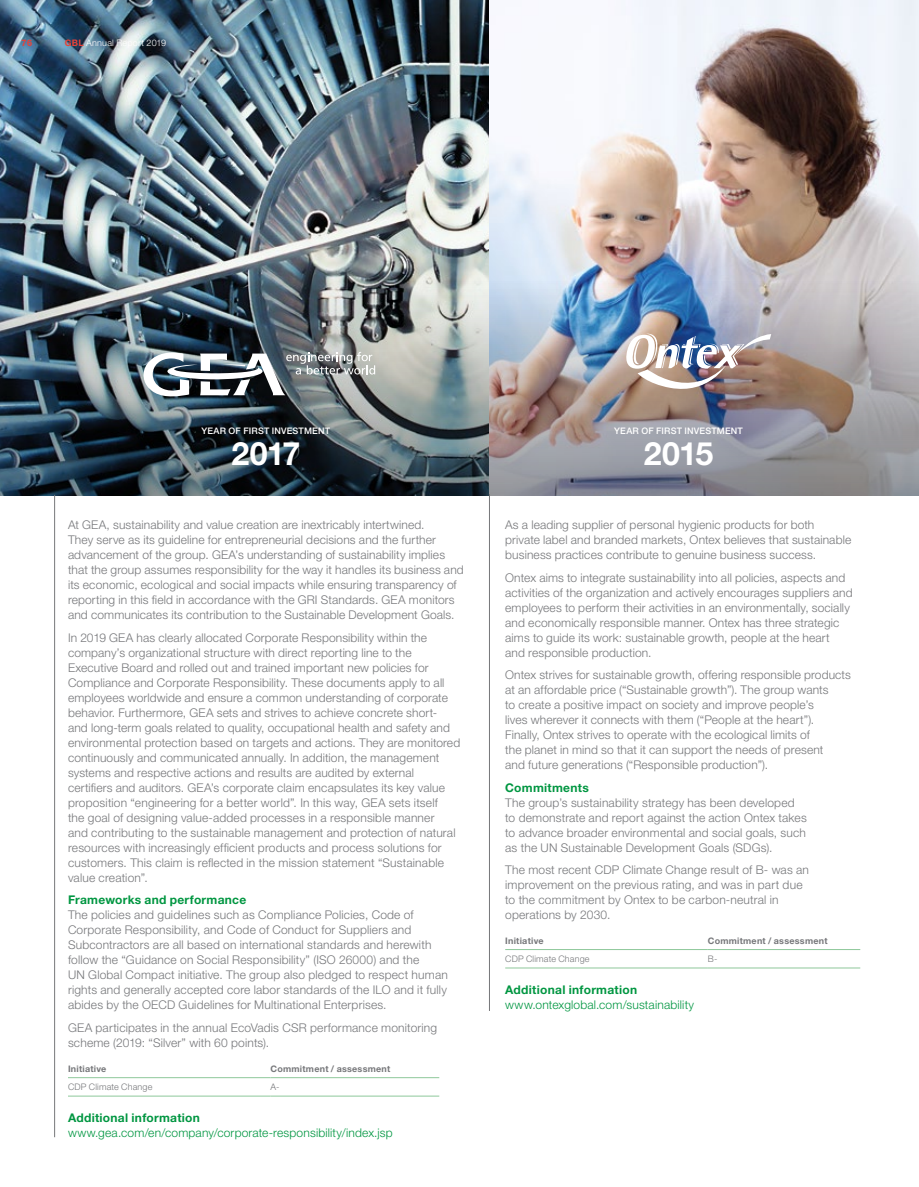
<style>
.page{position:relative;width:919px;height:1187px;background:#fff}
.page>*{position:absolute;margin:0;border:0;box-sizing:border-box;transform-origin:0 0}
.t1{font:700 32.25px "Helvetica Neue LT Std";letter-spacing:-.02em;color:#fff}
.t2{font:300 12px/15px "Helvetica Neue LT Std";letter-spacing:.01em;color:#76777a}
.t3{font:300 12px "Helvetica Neue LT Std";letter-spacing:.015em;color:#009641}
.t4{font:700 12px "Helvetica Neue LT Std";letter-spacing:.025em;color:#009641}
.t5{font:700 9px "Helvetica Neue LT Std";letter-spacing:.025em;color:#76777a}
.t6{font:500 9px "Helvetica Neue LT Std";letter-spacing:.02em;color:#fff}
.t7{font:300 9px "Helvetica Neue LT Std";letter-spacing:.015em;color:#76777a}
.t8{font:300 9px "Helvetica Neue LT Std";letter-spacing:.025em;color:#fff}
.t9{font:700 9px "Helvetica Neue LT Std";color:#e84238}
.s1{font-weight:700;color:#e84238}
</style>
<div class="page">
<img style="left:0;top:0;width:918px;height:495px">
<img style="left:143px;top:352px;width:232px;height:46px">
<hr style="left:505px;top:949px;width:202px;height:1px;background:#8ec89a">
<hr style="left:505px;top:967px;width:202px;height:1px;background:#8ec89a">
<hr style="left:707px;top:949px;width:153px;height:1px;background:#8ec89a">
<hr style="left:707px;top:967px;width:153px;height:1px;background:#8ec89a">
<img style="left:624px;top:333px;width:147px;height:69px">
<hr style="left:489px;top:494px;width:1px;height:516px;background:#76777a">
<hr style="left:68px;top:1077px;width:202px;height:1px;background:#8ec89a">
<hr style="left:68px;top:1095px;width:202px;height:1px;background:#8ec89a">
<hr style="left:270px;top:1077px;width:169px;height:1px;background:#8ec89a">
<hr style="left:270px;top:1095px;width:169px;height:1px;background:#8ec89a">
<hr style="left:54px;top:495px;width:1px;height:642px;background:#76777a">
<p class="t9" style="left:21px;top:37px;width:12px">76</p>
<p class="t8" style="left:65px;top:37px;width:103px"><span class="s1">GBL</span> Annual Report 2019</p>
<p class="t6" style="left:201px;top:426px;width:130px">YEAR OF FIRST INVESTMENT</p>
<h1 class="t1" style="left:231px;top:433px;width:70px">2017</h1>
<p class="t2" style="left:68px;top:517px;width:397px">At GEA, sustainability and value creation are inextricably intertwined.<br>They serve as its guideline for entrepreneurial decisions and the further advancement of the group. GEA’s understanding of sustainability implies that the group assumes responsibility for the way it handles its business and its economic, ecological and social impacts while ensuring transparency of reporting in this field in accordance with the GRI Standards. GEA monitors and communicates its contribution to the Sustainable Development Goals.</p>
<p class="t2" style="left:68px;top:629px;width:394px">In 2019 GEA has clearly allocated Corporate Responsibility within the company’s organizational structure with direct reporting line to the Executive Board and rolled out and trained important new policies for Compliance and Corporate Responsibility. These documents apply to all employees worldwide and ensure a common understanding of corporate behavior. Furthermore, GEA sets and strives to achieve concrete short-<br>and long-term goals related to quality, occupational health and safety and environmental protection based on targets and actions. They are monitored continuously and communicated annually. In addition, the management systems and respective actions and results are audited by external certifiers and auditors. GEA’s corporate claim encapsulates its key value proposition “engineering for a better world”. In this way, GEA sets itself<br>the goal of designing value-added processes in a responsible manner<br>and contributing to the sustainable management and protection of natural resources with increasingly efficient products and process solutions for customers. This claim is reflected in the mission statement “Sustainable value creation”.</p>
<p class="t4" style="left:68px;top:892px;width:180px">Frameworks and performance</p>
<p class="t2" style="left:68px;top:907px;width:381px">The policies and guidelines such as Compliance Policies, Code of Corporate Responsibility, and Code of Conduct for Suppliers and Subcontractors are all based on international standards and herewith follow the “Guidance on Social Responsibility” (ISO 26000) and the<br>UN Global Compact initiative. The group also pledged to respect human rights and generally accepted core labor standards of the ILO and it fully abides by the OECD Guidelines for Multinational Enterprises.</p>
<p class="t2" style="left:68px;top:1019px;width:371px">GEA participates in the annual EcoVadis CSR performance monitoring scheme (2019: “Silver” with 60 points).</p>
<p class="t5" style="left:68px;top:1062px;width:40px">Initiative</p>
<p class="t5" style="left:270px;top:1062px;width:121px">Commitment / assessment</p>
<p class="t7" style="left:68px;top:1081px;width:86px">CDP Climate Change</p>
<p class="t7" style="left:270px;top:1081px;width:11px">A-</p>
<p class="t4" style="left:68px;top:1110px;width:133px">Additional information</p>
<p class="t3" style="left:68px;top:1125px;width:326px">www.gea.com/en/company/corporate-responsibility/index.jsp</p>
<p class="t6" style="left:614px;top:426px;width:130px">YEAR OF FIRST INVESTMENT</p>
<h1 class="t1" style="left:643px;top:433px;width:71px">2015</h1>
<p class="t2" style="left:505px;top:517px;width:347px">As a leading supplier of personal hygienic products for both private label and branded markets, Ontex believes that sustainable business practices contribute to genuine business success.</p>
<p class="t2" style="left:505px;top:569px;width:349px">Ontex aims to integrate sustainability into all policies, aspects and activities of the organization and actively encourages suppliers and employees to perform their activities in an environmentally, socially and economically responsible manner. Ontex has three strategic aims to guide its work: sustainable growth, people at the heart<br>and responsible production.</p>
<p class="t2" style="left:505px;top:667px;width:347px">Ontex strives for sustainable growth, offering responsible products at an affordable price (“Sustainable growth”). The group wants<br>to create a positive impact on society and improve people’s<br>lives wherever it connects with them (“People at the heart”).<br>Finally, Ontex strives to operate with the ecological limits of<br>the planet in mind so that it can support the needs of present<br>and future generations (“Responsible production”).</p>
<p class="t4" style="left:505px;top:780px;width:85px">Commitments</p>
<p class="t2" style="left:505px;top:794px;width:303px">The group’s sustainability strategy has been developed to demonstrate and report against the action Ontex takes to advance broader environmental and social goals, such as the UN Sustainable Development Goals (SDGs).</p>
<p class="t2" style="left:505px;top:862px;width:305px">The most recent CDP Climate Change result of B- was an improvement on the previous rating, and was in part due to the commitment by Ontex to be carbon-neutral in operations by 2030.</p>
<p class="t5" style="left:505px;top:934px;width:40px">Initiative</p>
<p class="t5" style="left:707px;top:934px;width:121px">Commitment / assessment</p>
<p class="t7" style="left:505px;top:953px;width:86px">CDP Climate Change</p>
<p class="t7" style="left:707px;top:953px;width:11px">B-</p>
<p class="t4" style="left:505px;top:982px;width:133px">Additional information</p>
<p class="t3" style="left:505px;top:997px;width:190px">www.ontexglobal.com/sustainability</p>
</div>
